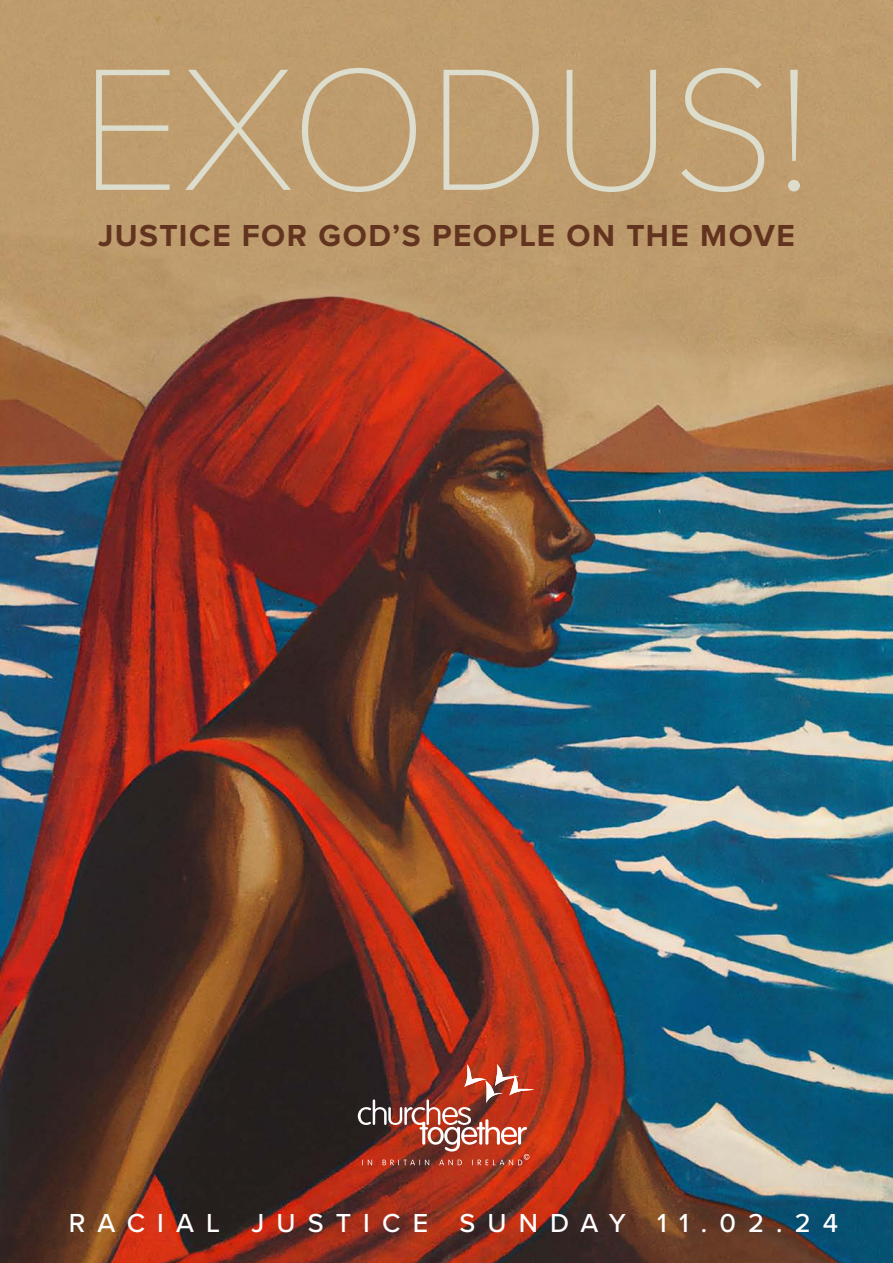
<style>
.page{position:relative;width:893px;height:1263px;background:#fff}
.page>*{position:absolute;margin:0;border:0;box-sizing:border-box;transform-origin:0 0}
.t1{font:100 180px "Proxima Nova T";color:#dcddcd}
.t2{font:700 31.5px "Proxima Nova";letter-spacing:.05em;color:#62341f}
.t3{font:500 27px "Proxima Nova";letter-spacing:.45em;color:#fff}
</style>
<div class="page">
<img style="left:0;top:0;width:893px;height:1263px">
<img style="left:358px;top:1063px;width:176px;height:102px">
<h1 class="t1" style="left:80px;top:-4px;width:734px">EXODUS!</h1>
<p class="t2" style="left:98px;top:212px;width:698px">JUSTICE FOR GOD’S PEOPLE ON THE MOVE</p>
<p class="t3" style="left:69px;top:1203px;width:771px">RACIAL JUSTICE SUNDAY 11.02.24</p>
</div>
